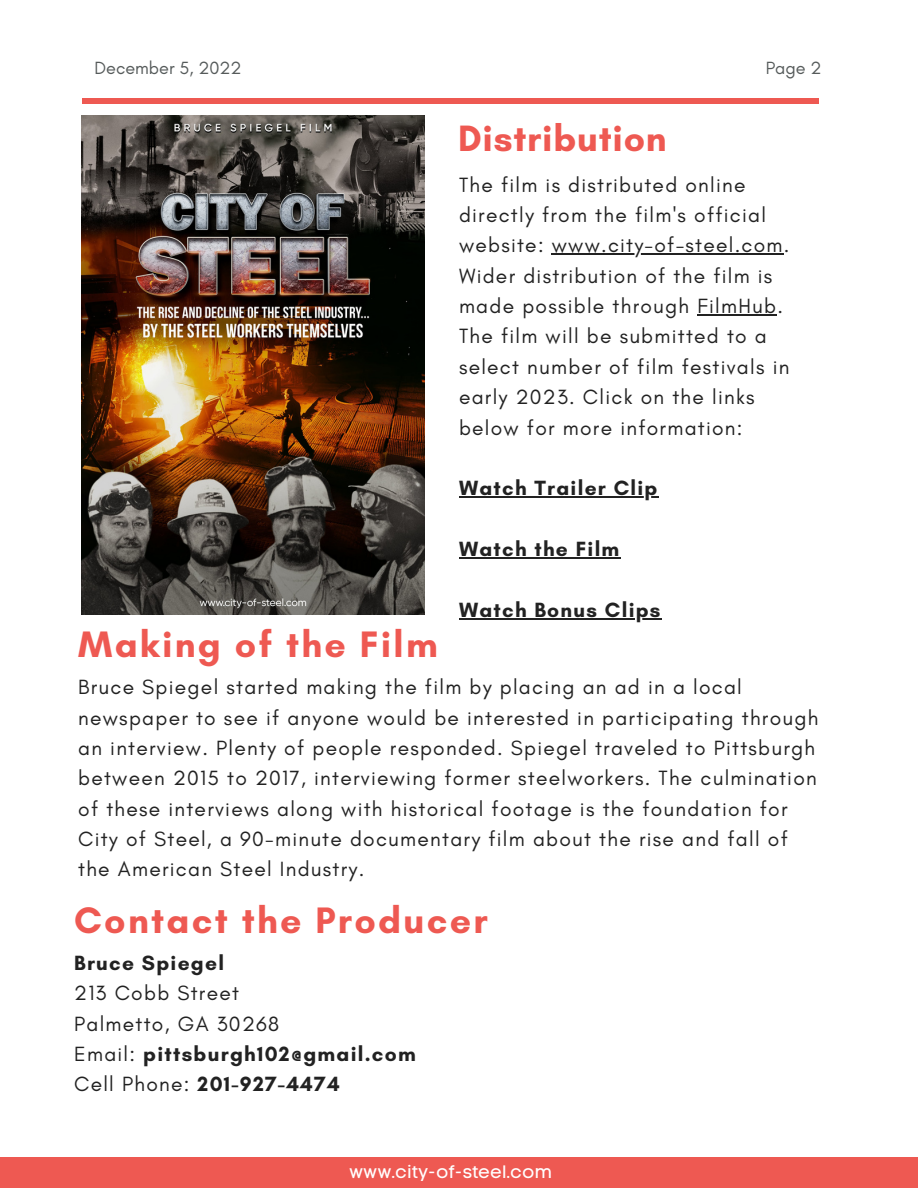
<style>
.page{position:relative;width:918px;height:1188px;background:#fff}
.page>*{position:absolute;margin:0;border:0;box-sizing:border-box;transform-origin:0 0}
.t1{font:700 37.5px "Glacial Indifference";letter-spacing:.06em;color:#ee5952}
.t2{font:700 37.35px "Glacial Indifference";letter-spacing:.02em;color:#ee5952}
.t3{font:21px/30.3px "Glacial Indifference";letter-spacing:.06em;color:#222}
.t4{font:700 21px "Glacial Indifference";letter-spacing:.06em;color:#222}
.t5{font:18px "Code Pro Normal LC";color:#fff}
.t6{font:18px "Glacial Indifference";color:#565b5b}
.s1{font-weight:700}
</style>
<div class="page">
<img style="left:81px;top:116px;width:343px;height:498px">
<div style="left:0;top:1157px;width:918px;height:31px;background:#ee5952"></div>
<div style="left:82px;top:98px;width:737px;height:5px;background:#ee5952"></div>
<hr style="left:552px;top:253px;width:232px;height:2px;background:#222">
<hr style="left:697px;top:314px;width:80px;height:1px;background:#222">
<hr style="left:459px;top:496px;width:200px;height:2px;background:#222">
<hr style="left:459px;top:557px;width:162px;height:1px;background:#222">
<hr style="left:459px;top:618px;width:203px;height:1px;background:#222">
<p class="t6" style="left:95px;top:57px;width:149px">December 5, 2022</p>
<p class="t6" style="left:766px;top:57px;width:57px">Page 2</p>
<h2 class="t2" style="left:458px;top:115px;width:210px">Distribution</h2>
<p class="t3" style="left:459px;top:169px;width:332px">The film is distributed online directly from the film's official website: www.city-of-steel.com.<br>Wider distribution of the film is made possible through FilmHub.<br>The film will be submitted to a select number of film festivals in early 2023. Click on the links below for more information:</p>
<p class="t4" style="left:459px;top:475px;width:200px">Watch Trailer Clip</p>
<p class="t4" style="left:459px;top:536px;width:162px">Watch the Film</p>
<p class="t4" style="left:459px;top:597px;width:203px">Watch Bonus Clips</p>
<h1 class="t1" style="left:78px;top:621px;width:361px">Making of the Film</h1>
<p class="t3" style="left:78px;top:672px;width:742px">Bruce Spiegel started making the film by placing an ad in a local newspaper to see if anyone would be interested in participating through an interview. Plenty of people responded. Spiegel traveled to Pittsburgh between 2015 to 2017, interviewing former steelworkers. The culmination of these interviews along with historical footage is the foundation for City of Steel, a 90-minute documentary film about the rise and fall of the American Steel Industry.</p>
<h1 class="t1" style="left:74px;top:897px;width:415px">Contact the Producer</h1>
<p class="t4" style="left:74px;top:950px;width:151px">Bruce Spiegel</p>
<p class="t3" style="left:74px;top:978px;width:343px">213 Cobb Street<br>Palmetto, GA 30268<br>Email: <span class="s1">pittsburgh102@gmail.com<br></span>Cell Phone: <span class="s1">201-927-4474</span></p>
<p class="t5" style="left:349px;top:1161px;width:205px">www.city-of-steel.com</p>
</div>
